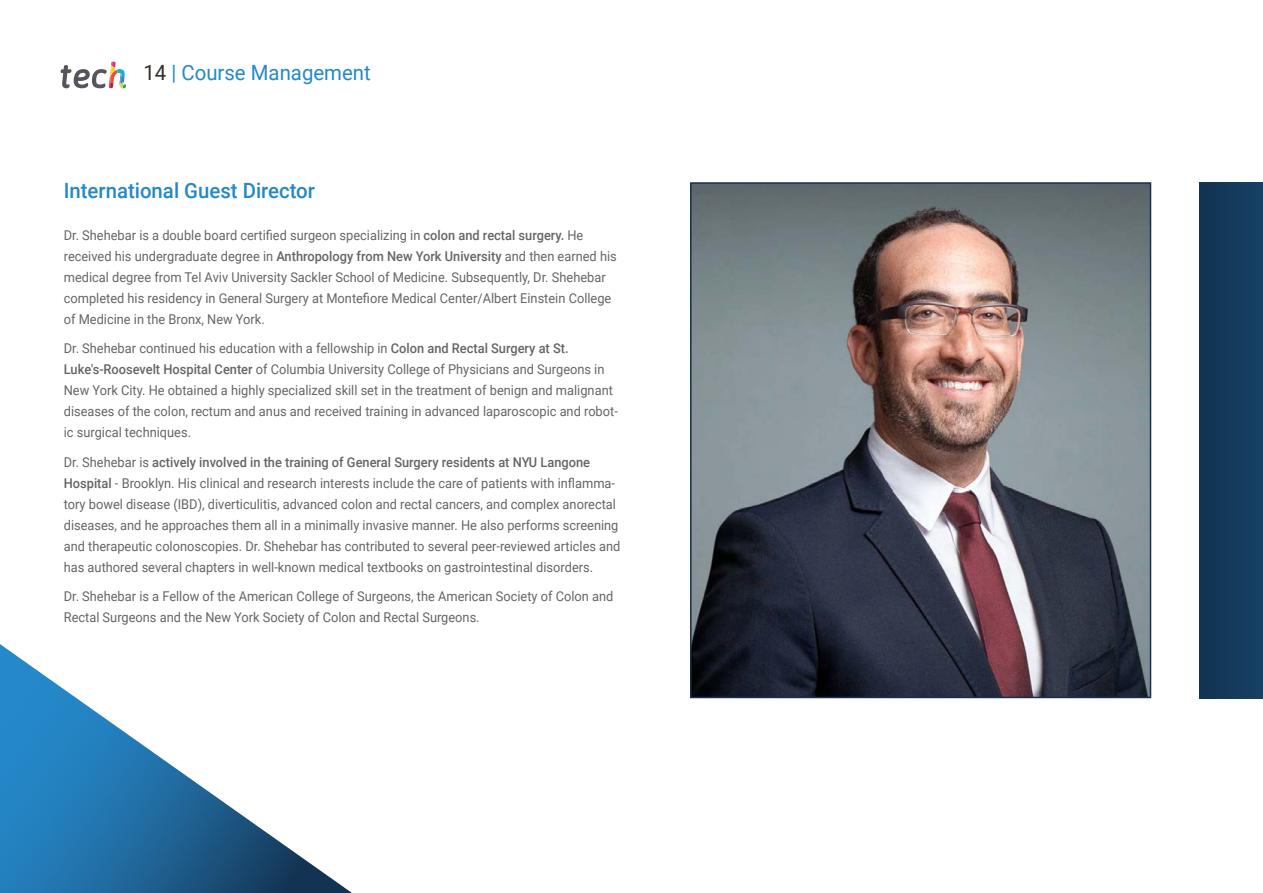
<style>
.page{position:relative;width:1263px;height:893px;background:#fff}
.page>*{position:absolute;margin:0;border:0;box-sizing:border-box;transform-origin:0 0}
.t1{font:500 21px "Roboto";color:#2488c9}
.t2{font:21px "Roboto";color:#2488c9}
.t3{font:13.5px/21px "Roboto";color:#656565;scale:.95 1}
.s1{color:#312e20}
.s2{font-weight:500}
</style>
<div class="page">
<svg style="left:61px;top:62px;width:65px;height:27px"></svg>
<img style="left:693px;top:185px;width:455px;height:510px">
<div style="left:690px;top:182px;width:461px;height:516px;border:2px solid #17304f"></div>
<svg style="left:0;top:644px;width:352px;height:249px"></svg>
<div style="left:1199px;top:182px;width:64px;height:516px;background:#14395b"></div>
<h1 class="t2" style="left:144px;top:57px;width:229px"><span class="s1">14</span> | Course Management</h1>
<h1 class="t1" style="left:64px;top:176px;width:253px">International Guest Director</h1>
<p class="t3" style="left:64px;top:224px;width:584px">Dr. Shehebar is a double board certified surgeon specializing in <span class="s2">colon and rectal surgery.</span> He received his undergraduate degree in <span class="s2">Anthropology from New York University</span> and then earned his medical degree from Tel Aviv University Sackler School of Medicine. Subsequently, Dr. Shehebar completed his residency in General Surgery at Montefiore Medical Center/Albert Einstein College of Medicine in the Bronx, New York.</p>
<p class="t3" style="left:64px;top:337px;width:585px">Dr. Shehebar continued his education with a fellowship in <span class="s2">Colon and Rectal Surgery at St.<br>Luke's-Roosevelt Hospital Center</span> of Columbia University College of Physicians and Surgeons in New York City. He obtained a highly specialized skill set in the treatment of benign and malignant diseases of the colon, rectum and anus and received training in advanced laparoscopic and robot&shy;ic surgical techniques.</p>
<p class="t3" style="left:64px;top:451px;width:588px">Dr. Shehebar is <span class="s2">actively involved in the training of General Surgery residents at NYU Langone Hospital</span> - Brooklyn. His clinical and research interests include the care of patients with inflamma&shy;tory bowel disease (IBD), diverticulitis, advanced colon and rectal cancers, and complex anorectal diseases, and he approaches them all in a minimally invasive manner. He also performs screening and therapeutic colonoscopies. Dr. Shehebar has contributed to several peer-reviewed articles and has authored several chapters in well-known medical textbooks on gastrointestinal disorders.</p>
<p class="t3" style="left:64px;top:585px;width:580px">Dr. Shehebar is a Fellow of the American College of Surgeons, the American Society of Colon and<br>Rectal Surgeons and the New York Society of Colon and Rectal Surgeons.</p>
</div>
